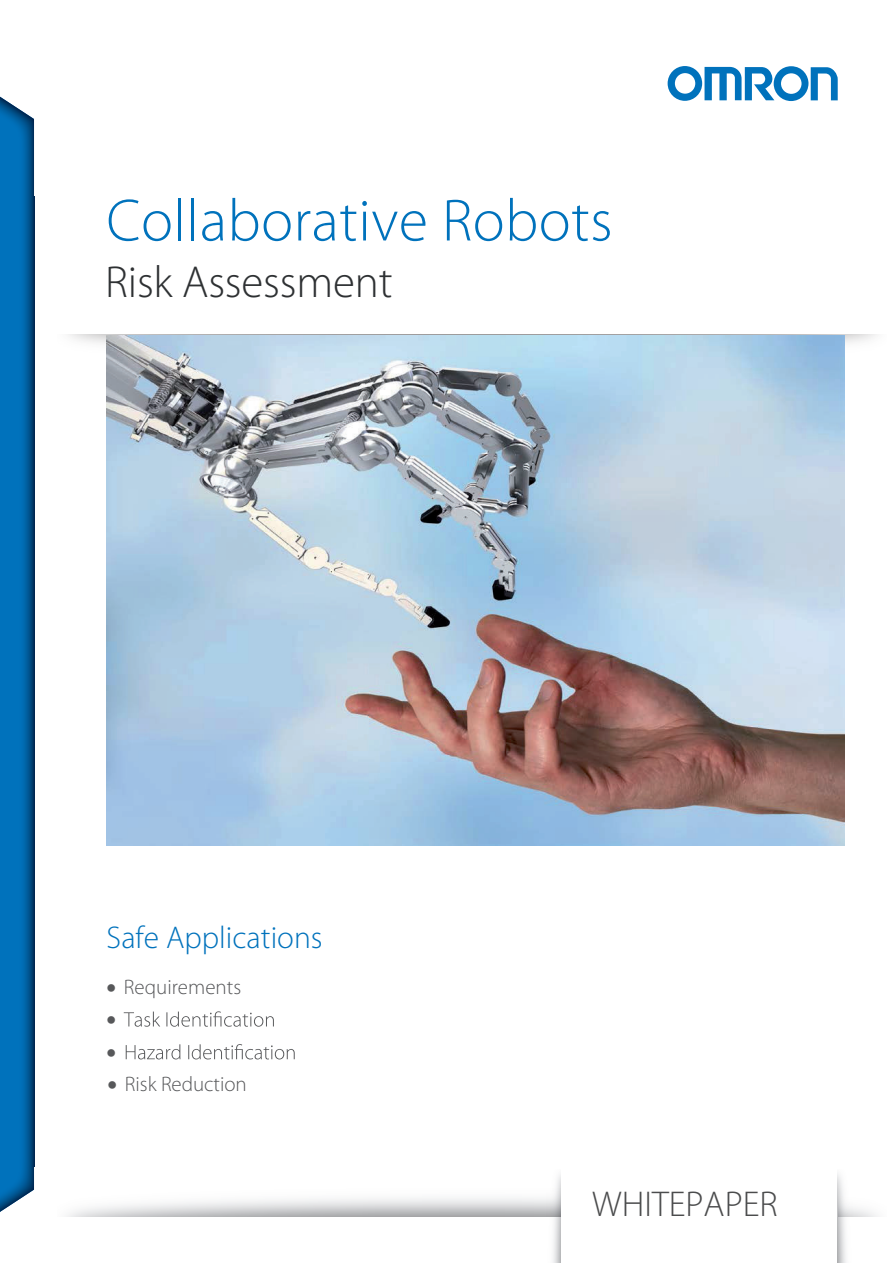
<style>
.page{position:relative;width:893px;height:1263px;background:#fff}
.page>*{position:absolute;margin:0;border:0;box-sizing:border-box;transform-origin:0 0}
.t1{font:300 60px "Myriad Pro";letter-spacing:.01em;color:#0072bc}
.t2{font:300 45px "Myriad Pro";letter-spacing:-.005em;color:#2e3133}
.t3{font:300 36px "Myriad Pro";color:#4b4c4d}
.t4{font:300 31.5px "Myriad Pro";color:#0072bc}
.t5{font:300 21px "Myriad Pro";color:#57585a}
</style>
<div class="page">
<img style="left:68px;top:334px;width:809px;height:27px">
<img style="left:0;top:97px;width:34px;height:1115px">
<svg style="left:668px;top:66px;width:170px;height:35px"></svg>
<img style="left:546px;top:1174px;width:15px;height:89px">
<img style="left:838px;top:1174px;width:14px;height:89px">
<img style="left:107px;top:335px;width:738px;height:510px">
<svg style="left:124px;top:1011px;width:150px;height:16px"></svg>
<svg style="left:126px;top:1044px;width:169px;height:15px"></svg>
<h1 class="t1" style="left:106px;top:184px;width:508px">Collaborative Robots</h1>
<h2 class="t2" style="left:105px;top:255px;width:289px">Risk Assessment</h2>
<h3 class="t4" style="left:107px;top:918px;width:217px">Safe Applications</h3>
<p class="t5" style="left:107px;top:974px;width:136px">• Requirements</p>
<p class="t5" style="left:108px;top:1072px;width:141px">• Risk Reduction</p>
<h3 class="t3" style="left:592px;top:1182px;width:187px">WHITEPAPER</h3>
</div>
